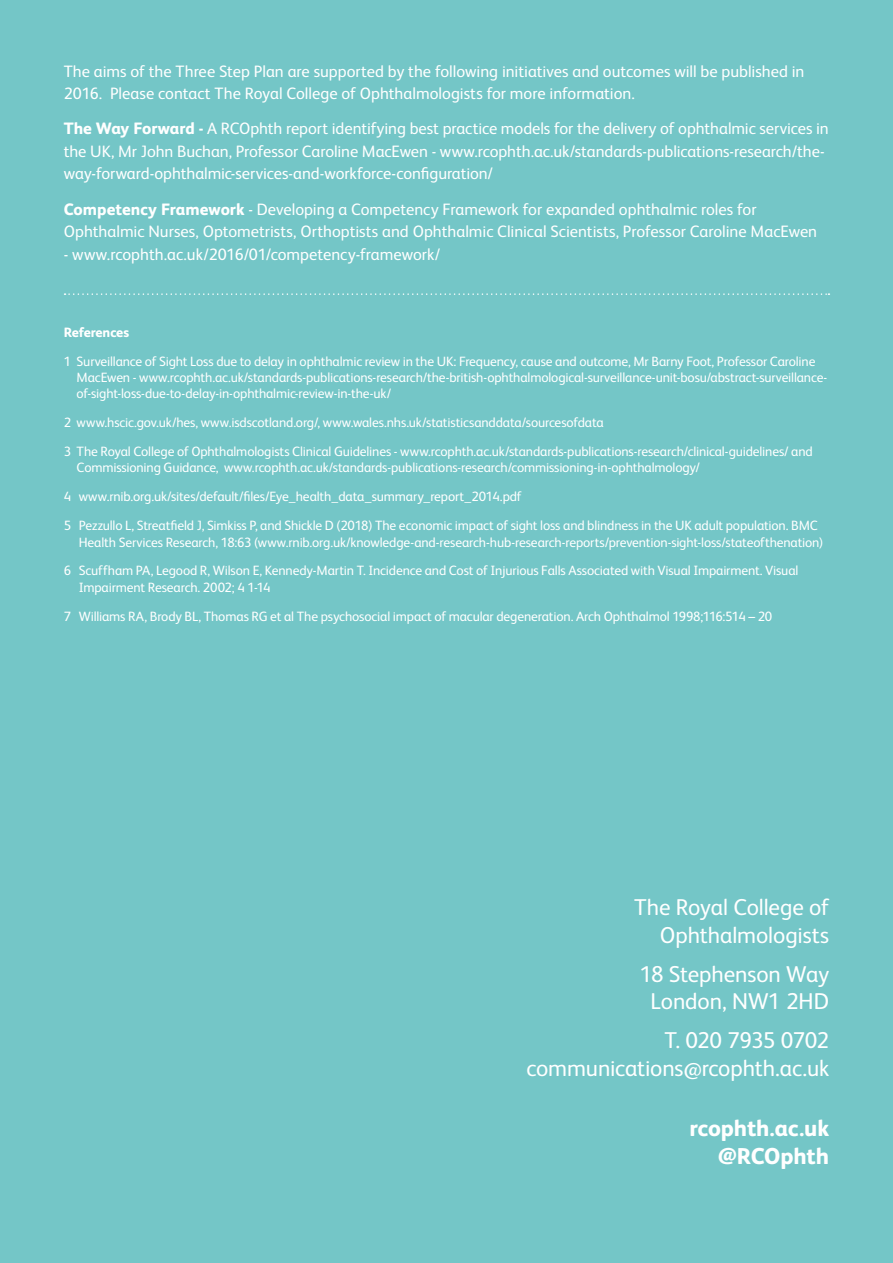
<style>
.page{position:relative;width:893px;height:1263px;background:#74c6c7}
.page>*{position:absolute;margin:0;border:0;box-sizing:border-box;transform-origin:0 0}
.t1{font:22.95px/27.6px "FS Albert";letter-spacing:-.005em;color:#fff;text-align:right}
.t2{font:800 22.95px/27.6px "FS Albert";letter-spacing:-.005em;color:#fff;text-align:right}
.t3{font:16.5px/22.5px "FS Albert";color:#fff}
.t4{font:13.5px/29px "FS Albert";letter-spacing:-.01em;color:#fff}
.t5{font:800 13.5px "FS Albert";letter-spacing:-.01em;color:#fff}
.s1{font-weight:800}
.s2{font-weight:700}
</style>
<div class="page">
<svg style="left:65px;top:293px;width:764px;height:2px"></svg>
<p class="t3" style="left:64px;top:60px;width:742px">The aims of the Three Step Plan are supported by the following initiatives and outcomes will be published in<br>2016. Please contact The Royal College of Ophthalmologists for more information.</p>
<p class="t3" style="left:64px;top:117px;width:766px"><span class="s1">The Way Forward</span> <span class="s2">-</span> A RCOphth report identifying best practice models for the delivery of ophthalmic services in the UK, Mr John Buchan, Professor Caroline MacEwen - www.rcophth.ac.uk/standards-publications-research/the&shy;way-forward-ophthalmic-services-and-workforce-configuration/</p>
<p class="t3" style="left:64px;top:198px;width:755px"><span class="s1">Competency Framework</span> - Developing a Competency Framework for expanded ophthalmic roles for<br>Ophthalmic Nurses, Optometrists, Orthoptists and Ophthalmic Clinical Scientists, Professor Caroline MacEwen</p>
<p class="t3" style="left:64px;top:243px;width:378px">- www.rcophth.ac.uk/2016/01/competency-framework/</p>
<p class="t5" style="left:64px;top:324px;width:67px">References</p>
<p class="t4" style="left:77px;top:353px;width:752px;line-height:16.2px;text-indent:-13px">1 Surveillance of Sight Loss due to delay in ophthalmic review in the UK: Frequency, cause and outcome, Mr Barny Foot, Professor Caroline<br>MacEwen - www.rcophth.ac.uk/standards-publications-research/the-british-ophthalmological-surveillance-unit-bosu/abstract-surveillance&shy;of-sight-loss-due-to-delay-in-ophthalmic-review-in-the-uk/</p>
<p class="t4" style="left:64px;top:408px;width:750px">2 www.hscic.gov.uk/hes, www.isdscotland.org/, www.wales.nhs.uk/statisticsanddata/sourcesofdata<br>3 The Royal College of Ophthalmologists Clinical Guidelines - www.rcophth.ac.uk/standards-publications-research/clinical-guidelines/ and</p>
<p class="t4" style="left:64px;top:453px;width:755px;text-indent:13px">Commissioning Guidance, www.rcophth.ac.uk/standards-publications-research/commissioning-in-ophthalmology/<br>4 www.rnib.org.uk/sites/default/files/Eye_health_data_summary_report_2014.pdf<br>5 Pezzullo L, Streatfield J, Simkiss P, and Shickle D (2018) The economic impact of sight loss and blindness in the UK adult population. BMC</p>
<p class="t4" style="left:64px;top:527px;width:761px;text-indent:15px">Health Services Research, 18:63 (www.rnib.org.uk/knowledge-and-research-hub-research-reports/prevention-sight-loss/stateofthenation)<br>6 Scuffham PA, Legood R, Wilson E, Kennedy-Martin T. Incidence and Cost of Injurious Falls Associated with Visual Impairment. Visual</p>
<p class="t4" style="left:64px;top:572px;width:710px;text-indent:15px">Impairment Research. 2002; 4 1-14<br>7 Williams RA, Brody BL, Thomas RG et al The psychosocial impact of macular degeneration. Arch Ophthalmol 1998;116:514 – 20</p>
<h1 class="t1" style="left:634px;top:893px;width:197px">The Royal College of<br>Ophthalmologists</h1>
<h1 class="t1" style="left:640px;top:960px;width:191px;text-align:center">18 Stephenson Way<br>London, NW1 2HD</h1>
<h1 class="t1" style="left:526px;top:1026px;width:304px">T. 020 7935 0702 communications@rcophth.ac.uk</h1>
<h1 class="t2" style="left:689px;top:1114px;width:141px">rcophth.ac.uk @RCOphth</h1>
</div>
